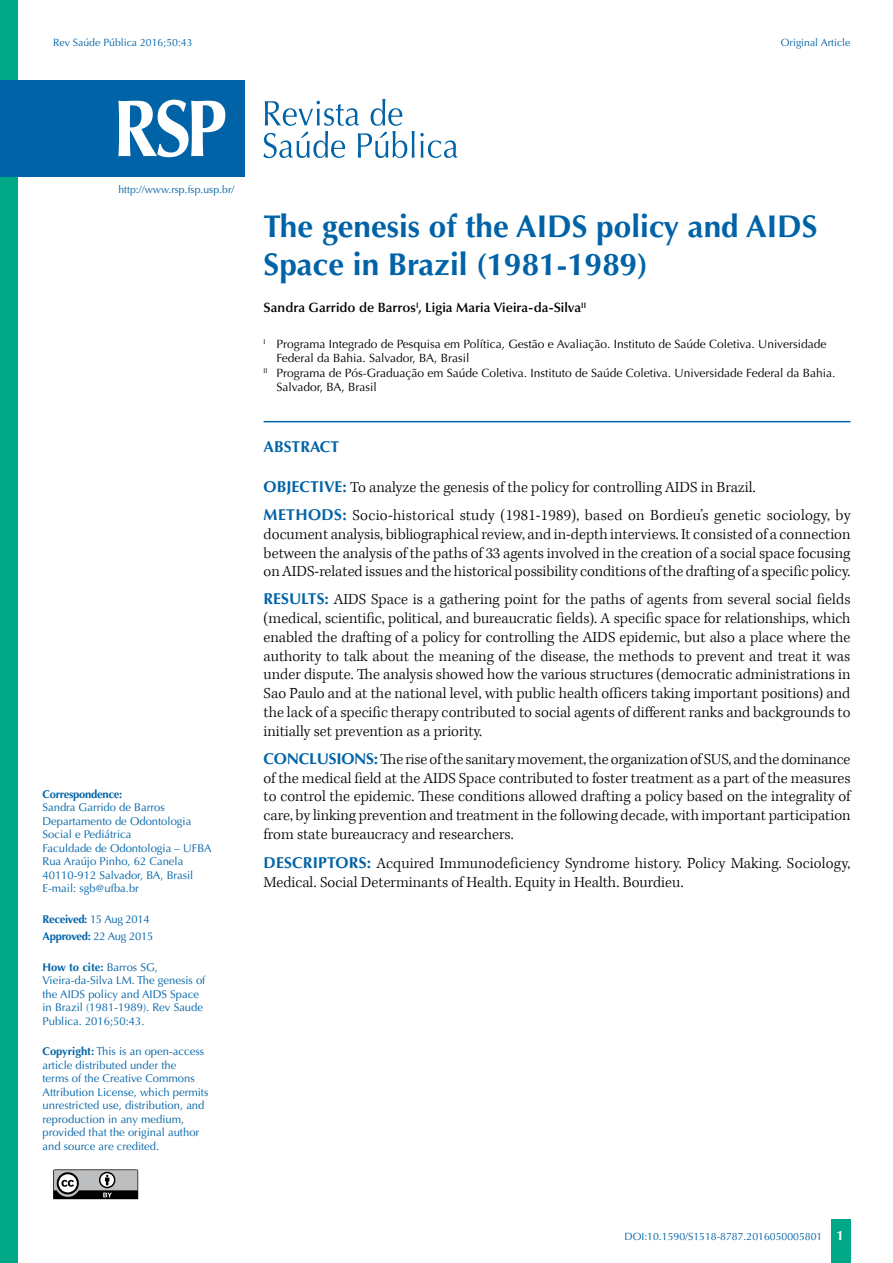
<style>
.page{position:relative;width:893px;height:1263px;background:#fff}
.page>*{position:absolute;margin:0;border:0;box-sizing:border-box;transform-origin:0 0}
.t1{font:700 31.5px/37.8px "Optima";color:#0063a7}
.t2{font:300 15.75px/18.9px "Kepler Std";color:#000;text-align:justify}
.t3{font:700 15.75px "Optima";color:#0063a7}
.t4{font:600 13.5px "Optima";color:#000}
.t5{font:12px "Optima";color:#000}
.t6{font:11.25px/13.5px "Optima";color:#0063a7}
.t7{font:700 11.25px/17.7px "Optima";letter-spacing:-.025em;color:#0063a7}
.t8{font:10.5px "Optima";color:#0063a7}
.s1{font-weight:400}
.s2{font-weight:700}
.s3{font-family:"Optima";font-weight:700;color:#0063a7}
.s4{font-weight:700;font-size:13.5px;color:#fff}
</style>
<div class="page">
<div style="left:831px;top:1220px;width:20px;height:43px;background:#00a887"></div>
<svg style="left:53px;top:1169px;width:85px;height:30px;background:#7e7f80"></svg>
<div style="left:0;top:0;width:18px;height:1263px;background:#00a887"></div>
<hr style="left:264px;top:421px;width:586px;height:1px;background:#0063a7">
<svg style="left:263px;top:99px;width:195px;height:59px"></svg>
<div style="left:0;top:80px;width:244px;height:96px;background:#0063a7"></div>
<svg style="left:118px;top:100px;width:107px;height:57px"></svg>
<p class="t8" style="left:53px;top:36px;width:141px">Rev Saúde Pública 2016;50:43</p>
<p class="t8" style="left:781px;top:36px;width:71px">Original Article</p>
<p class="t8" style="left:118px;top:183px;width:117px">http://www.rsp.fsp.usp.br/</p>
<p class="t7" style="left:43px;top:785px;width:81px">Correspondence:</p>
<p class="t6" style="left:43px;top:801px;width:171px">Sandra Garrido de Barros<br>Departamento de Odontologia<br>Social e Pediátrica<br>Faculdade de Odontologia – UFBA<br>Rua Araújo Pinho, 62 Canela<br>40110-912 Salvador, BA, Brasil<br>E-mail: sgb@ufba.br</p>
<p class="t7" style="left:43px;top:910px;width:112px">Received: <span class="s1">15 Aug 2014<br></span>Approved: <span class="s1">22 Aug 2015</span></p>
<p class="t6" style="left:43px;top:960px;width:164px"><span class="s2">How to cite:</span> Barros SG,<br>Vieira-da-Silva LM. The genesis of the AIDS policy and AIDS Space in Brazil (1981-1989). Rev Saude<br>Publica. 2016;50:43.</p>
<p class="t6" style="left:43px;top:1045px;width:167px"><span class="s2">Copyright:</span> This is an open-access article distributed under the<br>terms of the Creative Commons<br>Attribution License, which permits unrestricted use, distribution, and reproduction in any medium, provided that the original author and source are credited.</p>
<h1 class="t1" style="left:264px;top:208px;width:555px">The genesis of the AIDS policy and AIDS<br>Space in Brazil (1981-1989)</h1>
<p class="t4" style="left:264px;top:300px;width:324px">Sandra Garrido de Barros<sup>I</sup>, Ligia Maria Vieira-da-Silva<sup>II</sup></p>
<p class="t5" style="left:264px;top:337px;width:564px"><sup>I</sup> Programa Integrado de Pesquisa em Política, Gestão e Avaliação. Instituto de Saúde Coletiva. Universidade</p>
<p class="t5" style="left:276px;top:351px;width:194px">Federal da Bahia. Salvador, BA, Brasil</p>
<p class="t5" style="left:264px;top:366px;width:573px"><sup>II</sup> Programa de Pós-Graduação em Saúde Coletiva. Instituto de Saúde Coletiva. Universidade Federal da Bahia.</p>
<p class="t5" style="left:276px;top:380px;width:102px">Salvador, BA, Brasil</p>
<p class="t3" style="left:264px;top:438px;width:77px">ABSTRACT</p>
<p class="t2" style="left:264px;top:474px;width:588px;line-height:27.5px"><span class="s3">OBJECTIVE:</span> To analyze the genesis of the policy for controlling AIDS in Brazil.<br><span class="s3">METHODS:</span> Socio-historical study (1981-1989), based on Bordieu’s genetic sociology, by</p>
<p class="t2" style="left:264px;top:525px;width:588px">document analysis, bibliographical review, and in-depth interviews. It consisted of a connection between the analysis of the paths of 33 agents involved in the creation of a social space focusing on AIDS-related issues and the historical possibility conditions of the drafting of a specific policy.</p>
<p class="t2" style="left:264px;top:590px;width:588px"><span class="s3">RESULTS:</span> AIDS Space is a gathering point for the paths of agents from several social fields (medical, scientific, political, and bureaucratic fields). A specific space for relationships, which enabled the drafting of a policy for controlling the AIDS epidemic, but also a place where the authority to talk about the meaning of the disease, the methods to prevent and treat it was under dispute. The analysis showed how the various structures (democratic administrations in Sao Paulo and at the national level, with public health officers taking important positions) and the lack of a specific therapy contributed to social agents of different ranks and backgrounds to initially set prevention as a priority.</p>
<p class="t2" style="left:264px;top:750px;width:588px"><span class="s3">CONCLUSIONS:</span> The rise of the sanitary movement, the organization of SUS, and the dominance of the medical field at the AIDS Space contributed to foster treatment as a part of the measures to control the epidemic. These conditions allowed drafting a policy based on the integrality of care, by linking prevention and treatment in the following decade, with important participation from state bureaucracy and researchers.</p>
<p class="t2" style="left:264px;top:853px;width:588px;line-height:19.8px"><span class="s3">DESCRIPTORS:</span> Acquired Immunodeficiency Syndrome history. Policy Making. Sociology,<br>Medical. Social Determinants of Health. Equity in Health. Bourdieu.</p>
<p class="t8" style="left:624px;top:1230px;width:221px">DOI:10.1590/S1518-8787.2016050005801 <span class="s4">1</span></p>
</div>
